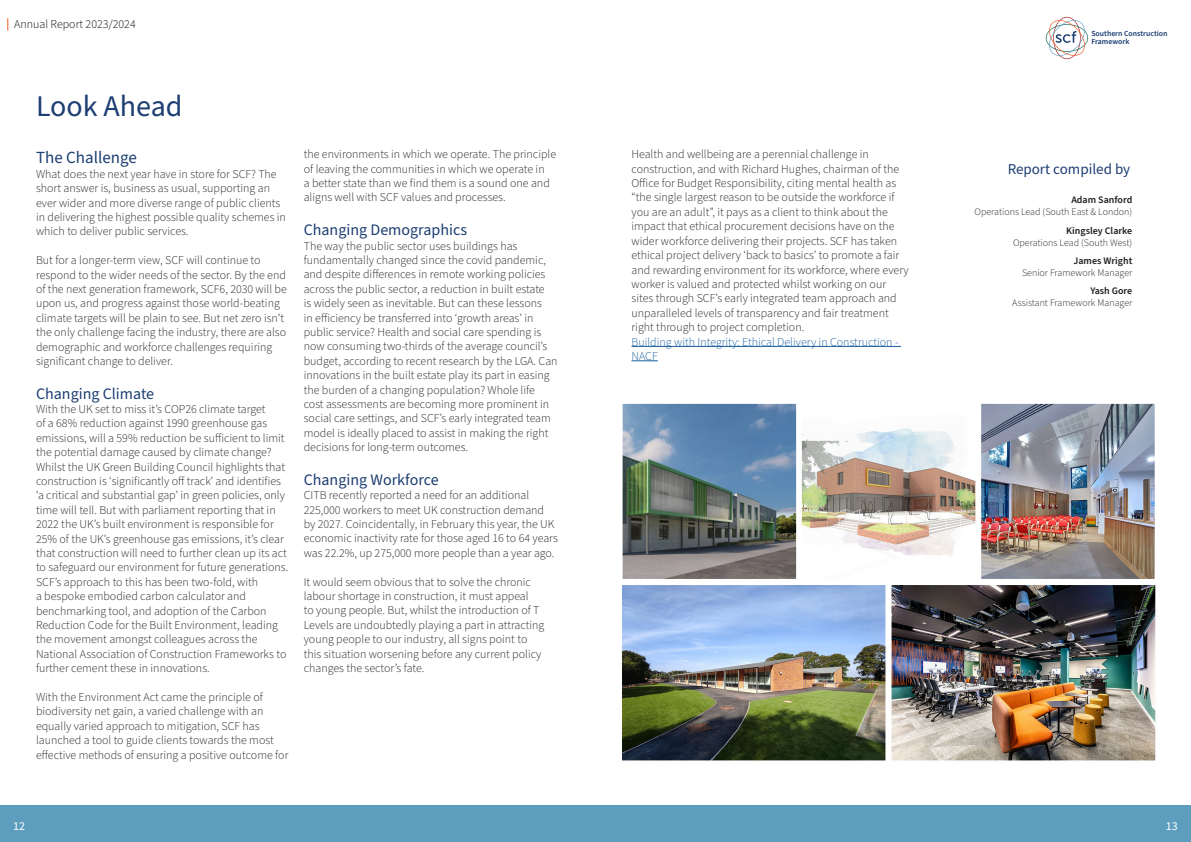
<style>
.page{position:relative;width:1191px;height:842px;background:#fff}
.page>*{position:absolute;margin:0;border:0;box-sizing:border-box;transform-origin:0 0}
.t1{font:30px "Source Sans Pro";color:#1d3e72}
.t2{font:17px "Source Sans Pro";color:#1d3e72}
.t3{font:16px "Source Sans Pro";color:#1d3e72}
.t4{font:15px "Source Sans Pro";color:#1d3e72}
.t5{font:300 12px/14.4px "Source Sans Pro";color:#231f20}
.t6{font:300 12px/14.4px "Source Sans Pro";color:#175d9e}
.t7{font:300 12px "Source Sans Pro";color:#000}
.t8{font:12px "Source Sans Pro";color:#fff}
.t9{font:300 10px "Source Sans Pro";color:#231f20}
.t10{font:600 10px "Source Sans Pro";color:#231f20}
.t11{font:600 7.8px/8.4px "Source Sans Pro";color:#183d72}
</style>
<div class="page">
<div style="left:0;top:806px;width:595px;height:36px;background:#5d9ebf"></div>
<div style="left:595px;top:806px;width:596px;height:36px;background:#5d9ebf"></div>
<hr style="left:631px;top:346px;width:270px;height:1px;background:#175d9e">
<svg style="left:631px;top:360px;width:27px;height:1px"></svg>
<img style="left:622px;top:403px;width:534px;height:358px">
<svg style="left:7px;top:18px;width:1px;height:13px"></svg>
<svg style="left:1045px;top:17px;width:43px;height:42px"></svg>
<p class="t7" style="left:14px;top:16px;width:123px">Annual Report 2023/2024</p>
<p class="t1" style="left:36px;top:86px;width:148px">Look Ahead</p>
<p class="t2" style="left:36px;top:146px;width:102px">The Challenge</p>
<p class="t5" style="left:36px;top:167px;width:251px">What does the next year have in store for SCF? The short answer is, business as usual, supporting an ever wider and more diverse range of public clients in delivering the highest possible quality schemes in which to deliver public services.</p>
<p class="t5" style="left:36px;top:253px;width:252px">But for a longer-term view, SCF will continue to respond to the wider needs of the sector. By the end of the next generation framework, SCF6, 2030 will be upon us, and progress against those world-beating climate targets will be plain to see. But net zero isn’t the only challenge facing the industry, there are also demographic and workforce challenges requiring significant change to deliver.</p>
<p class="t3" style="left:36px;top:383px;width:120px">Changing Climate</p>
<p class="t5" style="left:36px;top:402px;width:254px">With the UK set to miss it’s COP26 climate target<br>of a 68% reduction against 1990 greenhouse gas emissions, will a 59% reduction be sufficient to limit the potential damage caused by climate change?<br>Whilst the UK Green Building Council highlights that construction is ‘significantly off track’ and identifies ‘a critical and substantial gap’ in green policies, only time will tell. But with parliament reporting that in 2022 the UK’s built environment is responsible for 25% of the UK’s greenhouse gas emissions, it’s clear that construction will need to further clean up its act to safeguard our environment for future generations.</p>
<p class="t5" style="left:36px;top:575px;width:252px">SCF’s approach to this has been two-fold, with<br>a bespoke embodied carbon calculator and benchmarking tool, and adoption of the Carbon Reduction Code for the Built Environment, leading the movement amongst colleagues across the National Association of Construction Frameworks to further cement these in innovations.</p>
<p class="t5" style="left:36px;top:690px;width:254px">With the Environment Act came the principle of biodiversity net gain, a varied challenge with an equally varied approach to mitigation, SCF has launched a tool to guide clients towards the most effective methods of ensuring a positive outcome for</p>
<p class="t5" style="left:304px;top:147px;width:254px">the environments in which we operate. The principle of leaving the communities in which we operate in<br>a better state than we find them is a sound one and aligns well with SCF values and processes.</p>
<p class="t3" style="left:304px;top:219px;width:165px">Changing Demographics</p>
<p class="t5" style="left:304px;top:239px;width:255px">The way the public sector uses buildings has fundamentally changed since the covid pandemic, and despite differences in remote working policies across the public sector, a reduction in built estate<br>is widely seen as inevitable. But can these lessons<br>in efficiency be transferred into ‘growth areas’ in public service? Health and social care spending is now consuming two-thirds of the average council’s budget, according to recent research by the LGA. Can innovations in the built estate play its part in easing the burden of a changing population? Whole life cost assessments are becoming more prominent in social care settings, and SCF’s early integrated team model is ideally placed to assist in making the right decisions for long-term outcomes.</p>
<p class="t3" style="left:304px;top:469px;width:136px">Changing Workforce</p>
<p class="t5" style="left:304px;top:488px;width:256px">CITB recently reported a need for an additional 225,000 workers to meet UK construction demand by 2027. Coincidentally, in February this year, the UK economic inactivity rate for those aged 16 to 64 years was 22.2%, up 275,000 more people than a year ago.</p>
<p class="t5" style="left:304px;top:575px;width:242px">It would seem obvious that to solve the chronic labour shortage in construction, it must appeal<br>to young people. But, whilst the introduction of T Levels are undoubtedly playing a part in attracting young people to our industry, all signs point to this situation worsening before any current policy changes the sector’s fate.</p>
<p class="t5" style="left:631px;top:147px;width:279px">Health and wellbeing are a perennial challenge in construction, and with Richard Hughes, chairman of the Office for Budget Responsibility, citing mental health as “the single largest reason to be outside the workforce if you are an adult”, it pays as a client to think about the impact that ethical procurement decisions have on the wider workforce delivering their projects. SCF has taken ethical project delivery ‘back to basics’ to promote a fair and rewarding environment for its workforce, where every worker is valued and protected whilst working on our sites through SCF’s early integrated team approach and unparalleled levels of transparency and fair treatment right through to project completion.</p>
<p class="t6" style="left:631px;top:335px;width:268px">Building with Integrity: Ethical Delivery in Construction -<br>NACF</p>
<p class="t11" style="left:1091px;top:29px;width:78px">Southern Construction<br>Framework</p>
<p class="t4" style="left:1007px;top:159px;width:124px">Report compiled by</p>
<p class="t10" style="left:1071px;top:193px;width:62px">Adam Sanford</p>
<p class="t9" style="left:974px;top:205px;width:159px">Operations Lead (South East &amp; London)</p>
<p class="t10" style="left:1066px;top:224px;width:68px">Kingsley Clarke</p>
<p class="t9" style="left:1013px;top:236px;width:121px">Operations Lead (South West)</p>
<p class="t10" style="left:1073px;top:254px;width:60px">James Wright</p>
<p class="t9" style="left:1022px;top:266px;width:112px">Senior Framework Manager</p>
<p class="t10" style="left:1090px;top:284px;width:43px">Yash Gore</p>
<p class="t9" style="left:1012px;top:296px;width:122px">Assistant Framework Manager</p>
<p class="t8" style="left:13px;top:818px;width:13px">12</p>
<p class="t8" style="left:1166px;top:818px;width:13px">13</p>
</div>
